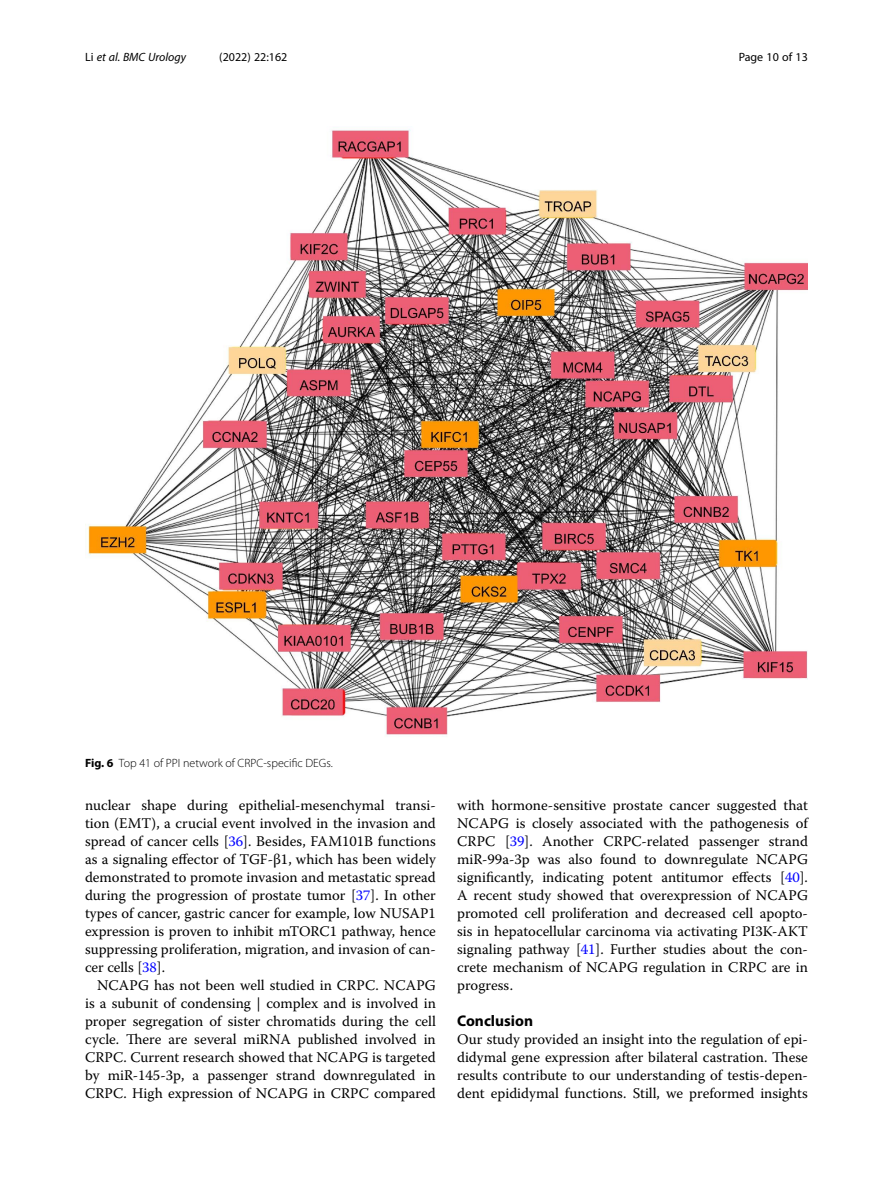
<style>
.page{position:relative;width:893px;height:1191px;background:#fff}
.page>*{position:absolute;margin:0;border:0;box-sizing:border-box;transform-origin:0 0}
.Head_1{font:700 15.45px "Myriad Pro";color:#000}
.Body_Text_Indent{font:14.7px/18px "Warnock Pro";color:#000;text-align:justify}
.Body_Text{font:14.7px/18px "Warnock Pro";color:#000;text-align:justify}
.Figure_Caption{font:300 12px "Myriad Pro";color:#000}
.t1{font:italic 12px "Myriad Pro";color:#000}
.t2{font:12px "Myriad Pro Regular 3";color:#000}
.t3{font:12px "Myriad Pro";color:#000}
.s1{font-family:"Myriad Pro Regular 3";font-style:normal}
.s2{font-weight:700}
.s3{color:#00f}
</style>
<div class="page">
<img style="left:85px;top:129px;width:723px;height:606px">
<p class="t1" style="left:85px;top:50px;width:103px"><span class="s1">Li</span> et al. BMC Urology</p>
<p class="t2" style="left:219px;top:50px;width:70px">(2022) 22:162</p>
<p class="t3" style="left:739px;top:50px;width:71px">Page 10 of 13</p>
<p class="Figure_Caption" style="left:85px;top:756px;width:249px"><span class="s2">Fig. 6</span> Top 41 of PPI network of CRPC-specific DEGs.</p>
<p class="Body_Text" style="left:85px;top:796px;width:352px">nuclear shape during epithelial-mesenchymal transi&shy;tion (EMT), a crucial event involved in the invasion and spread of cancer cells [<span class="s3">36</span>]. Besides, FAM101B functions as a signaling effector of TGF-β1, which has been widely demonstrated to promote invasion and metastatic spread during the progression of prostate tumor [<span class="s3">37</span>]. In other types of cancer, gastric cancer for example, low NUSAP1 expression is proven to inhibit mTORC1 pathway, hence suppressing proliferation, migration, and invasion of can&shy;cer cells [<span class="s3">38</span>].</p>
<p class="Body_Text_Indent" style="left:85px;top:976px;width:352px;text-indent:12px">NCAPG has not been well studied in CRPC. NCAPG is a subunit of condensing | complex and is involved in proper segregation of sister chromatids during the cell cycle. There are several miRNA published involved in CRPC. Current research showed that NCAPG is targeted by miR-145-3p, a passenger strand downregulated in CRPC. High expression of NCAPG in CRPC compared</p>
<p class="Body_Text_Indent" style="left:457px;top:796px;width:352px">with hormone-sensitive prostate cancer suggested that NCAPG is closely associated with the pathogenesis of CRPC [<span class="s3">39</span>]. Another CRPC-related passenger strand miR-99a-3p was also found to downregulate NCAPG significantly, indicating potent antitumor effects [<span class="s3">40</span>].<br>A recent study showed that overexpression of NCAPG promoted cell proliferation and decreased cell apopto&shy;sis in hepatocellular carcinoma via activating PI3K-AKT signaling pathway [<span class="s3">41</span>]. Further studies about the con&shy;crete mechanism of NCAPG regulation in CRPC are in progress.</p>
<p class="Head_1" style="left:457px;top:1011px;width:77px">Conclusion</p>
<p class="Body_Text" style="left:457px;top:1030px;width:352px">Our study provided an insight into the regulation of epi&shy;didymal gene expression after bilateral castration. These results contribute to our understanding of testis-depen&shy;dent epididymal functions. Still, we preformed insights</p>
</div>
